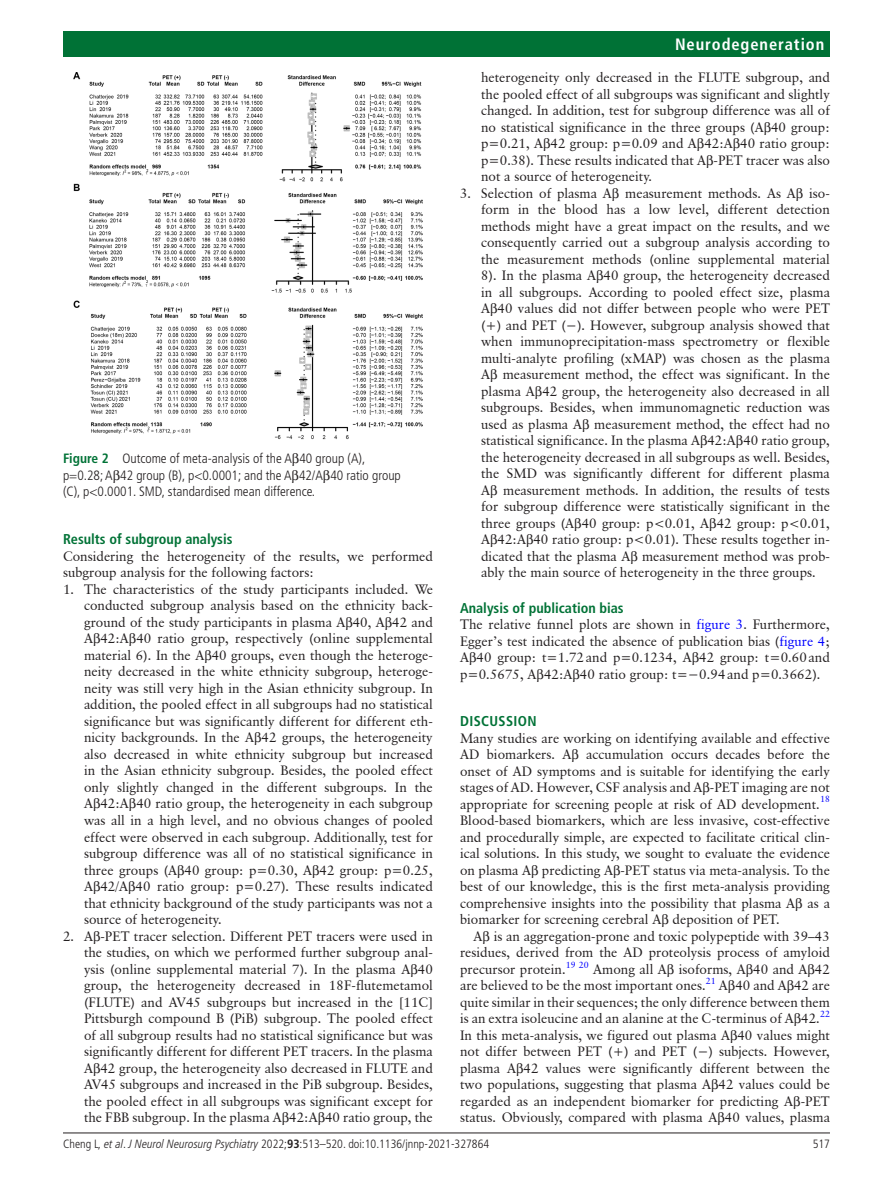
<style>
.page{position:relative;width:893px;height:1191px;background:#fff}
.page>*{position:absolute;margin:0;border:0;box-sizing:border-box;transform-origin:0 0}
.t1{font:700 condensed 16.5px "Frutiger LT Pro";letter-spacing:.055em;color:#fff}
.t2{font:700 condensed 14.25px "Frutiger LT Pro";color:#007236}
.t3{font:700 condensed 14.25px "Frutiger LT Pro";letter-spacing:.025em;color:#007236}
.t4{font:13.5px/16.5px "Classical Garamond BT";color:#231f20;text-align:justify}
.t5{font:300 condensed 13.5px/16.5px "Frutiger LT Pro";color:#231f20}
.t6{font:300 condensed 12px "Frutiger LT Pro";color:#231f20}
.s1{font-weight:700;color:#007236}
.s2{color:#00f}
.s3{font-style:italic}
.s4{font-weight:700}
</style>
<div class="page">
<hr style="left:63px;top:1132px;width:767px;height:1px;background:#231f20">
<div style="left:63px;top:31px;width:767px;height:25px;background:#007236"></div>
<img style="left:73px;top:72px;width:350px;height:367px">
<p class="t5" style="left:63px;top:450px;width:339px"><span class="s1">Figure 2</span> Outcome of meta-analysis of the A 40 group (A), p=0.28; A 42 group (B), p&lt;0.0001; and the A 42/A 40 ratio group (C), p&lt;0.0001. SMD, standardised mean difference.</p>
<p class="t2" style="left:63px;top:531px;width:171px">Results of subgroup analysis</p>
<p class="t4" style="left:63px;top:548px;width:371px">Considering the heterogeneity of the results, we performed subgroup analysis for the following factors:</p>
<p class="t4" style="left:84px;top:581px;width:350px;text-indent:-21px">1. The characteristics of the study participants included. We conducted subgroup analysis based on the ethnicity back&shy;ground of the study participants in plasma A 40, A 42 and A 42:A 40 ratio group, respectively (online supplemental material 6). In the A 40 groups, even though the heteroge&shy;neity decreased in the white ethnicity subgroup, heteroge&shy;neity was still very high in the Asian ethnicity subgroup. In addition, the pooled effect in all subgroups had no statistical significance but was significantly different for different eth&shy;nicity backgrounds. In the A 42 groups, the heterogeneity also decreased in white ethnicity subgroup but increased in the Asian ethnicity subgroup. Besides, the pooled effect only slightly changed in the different subgroups. In the A 42:A 40 ratio group, the heterogeneity in each subgroup was all in a high level, and no obvious changes of pooled effect were observed in each subgroup. Additionally, test for subgroup difference was all of no statistical significance in three groups (A 40 group: p=0.30, A 42 group: p=0.25, A 42/A 40 ratio group: p=0.27). These results indicated that ethnicity background of the study participants was not a source of heterogeneity.</p>
<p class="t4" style="left:84px;top:927px;width:350px;text-indent:-21px">2. A -PET tracer selection. Different PET tracers were used in the studies, on which we performed further subgroup anal&shy;ysis (online supplemental material 7). In the plasma A 40 group, the heterogeneity decreased in 18F-flutemetamol (FLUTE) and AV45 subgroups but increased in the [11C] Pittsburgh compound B (PiB) subgroup. The pooled effect of all subgroup results had no statistical significance but was significantly different for different PET tracers. In the plasma A 42 group, the heterogeneity also decreased in FLUTE and AV45 subgroups and increased in the PiB subgroup. Besides, the pooled effect in all subgroups was significant except for the FBB subgroup. In the plasma A 42:A 40 ratio group, the</p>
<p class="t1" style="left:675px;top:34px;width:151px">Neurodegeneration</p>
<p class="t4" style="left:481px;top:69px;width:350px">heterogeneity only decreased in the FLUTE subgroup, and the pooled effect of all subgroups was significant and slightly changed. In addition, test for subgroup difference was all of no statistical significance in the three groups (A 40 group: p=0.21, A 42 group: p=0.09 and A 42:A 40 ratio group: p=0.38). These results indicated that A -PET tracer was also not a source of heterogeneity.</p>
<p class="t4" style="left:481px;top:184px;width:350px;text-indent:-21px">3. Selection of plasma A measurement methods. As A iso&shy;form in the blood has a low level, different detection methods might have a great impact on the results, and we consequently carried out a subgroup analysis according to the measurement methods (online supplemental material 8). In the plasma A 40 group, the heterogeneity decreased in all subgroups. According to pooled effect size, plasma A 40 values did not differ between people who were PET (+) and PET (−). However, subgroup analysis showed that when immunoprecipitation-mass spectrometry or flexible multi-analyte profiling (xMAP) was chosen as the plasma A measurement method, the effect was significant. In the plasma A 42 group, the heterogeneity also decreased in all subgroups. Besides, when immunomagnetic reduction was used as plasma A measurement method, the effect had no statistical significance. In the plasma A 42:A 40 ratio group, the heterogeneity decreased in all subgroups as well. Besides, the SMD was significantly different for different plasma A measurement methods. In addition, the results of tests for subgroup difference were statistically significant in the three groups (A 40 group: p&lt;0.01, A 42 group: p&lt;0.01, A 42:A 40 ratio group: p&lt;0.01). These results together in&shy;dicated that the plasma A measurement method was prob&shy;ably the main source of heterogeneity in the three groups.</p>
<p class="t2" style="left:460px;top:599px;width:165px">Analysis of publication bias</p>
<p class="t4" style="left:460px;top:616px;width:371px">The relative funnel plots are shown in <span class="s2">figure 3</span>. Furthermore, Egger’s test indicated the absence of publication bias (<span class="s2">figure 4</span>; A 40 group: t=1.72and p=0.1234, A 42 group: t=0.60and p=0.5675, A 42:A 40 ratio group: t=−0.94and p=0.3662).</p>
<p class="t3" style="left:460px;top:712px;width:78px">DISCUSSION</p>
<p class="t4" style="left:460px;top:729px;width:371px">Many studies are working on identifying available and effective AD biomarkers. A accumulation occurs decades before the onset of AD symptoms and is suitable for identifying the early stages of AD. However, CSF analysis and A -PET imaging are not appropriate for screening people at risk of AD development.<sup>18<br></sup>Blood-based biomarkers, which are less invasive, cost-effective and procedurally simple, are expected to facilitate critical clin&shy;ical solutions. In this study, we sought to evaluate the evidence on plasma A predicting A -PET status via meta-analysis. To the best of our knowledge, this is the first meta-analysis providing comprehensive insights into the possibility that plasma A as a biomarker for screening cerebral A deposition of PET.</p>
<p class="t4" style="left:460px;top:927px;width:371px;text-indent:14px">A is an aggregation-prone and toxic polypeptide with 39–43 residues, derived from the AD proteolysis process of amyloid precursor protein.<sup>19</sup> <sup>20</sup> Among all A isoforms, A 40 and A 42 are believed to be the most important ones.<sup>21</sup> A 40 and A 42 are quite similar in their sequences; the only difference between them is an extra isoleucine and an alanine at the C-terminus of A 42.<sup>22<br></sup>In this meta-analysis, we figured out plasma A 40 values might not differ between PET (+) and PET (−) subjects. However, plasma A 42 values were significantly different between the two populations, suggesting that plasma A 42 values could be regarded as an independent biomarker for predicting A -PET status. Obviously, compared with plasma A 40 values, plasma</p>
<p class="t6" style="left:63px;top:1136px;width:428px">Cheng L<span class="s3">, et al</span>. <span class="s3">J Neurol Neurosurg Psychiatry</span> 2022;<span class="s4">93</span>:513–520. doi:10.1136/jnnp-2021-327864</p>
<p class="t6" style="left:813px;top:1136px;width:19px">517</p>
</div>
